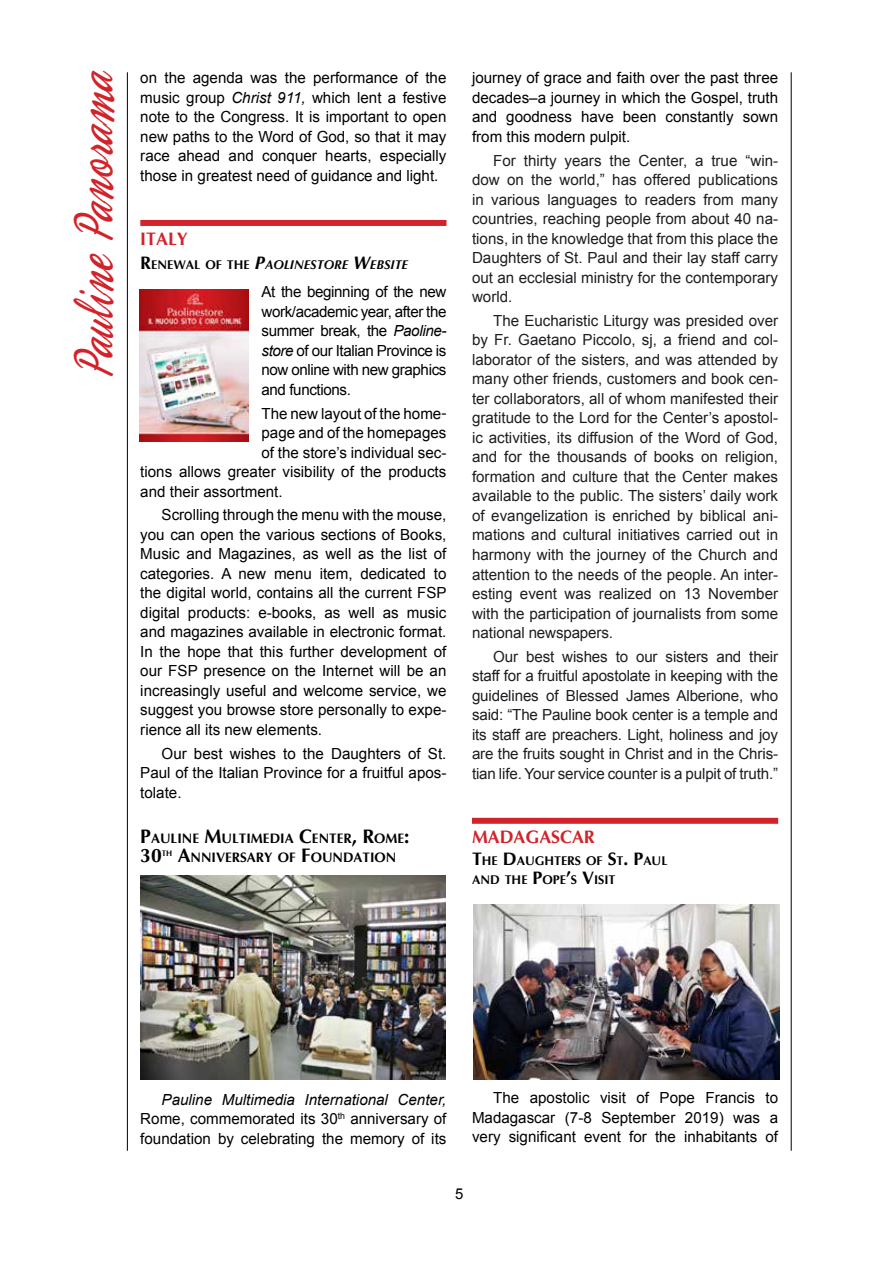
<style>
.page{position:relative;width:893px;height:1263px;background:#fff}
.page>*{position:absolute;margin:0;border:0;box-sizing:border-box;transform-origin:0 0}
.t1{font:57px "Phoenix Script FLF";color:#d2232a;scale:.7 1}
.t2{font:700 19.5px "Optima";color:#000}
.t3{font:700 18px "Optima";color:#d2232a}
.t4{font:15.3px/19.5px "Arial";color:#000;text-align:justify}
.t5{font:15.3px/19.5px "Arial";color:#1c1e21;text-align:justify}
.t6{font:15px "Arial";color:#000}
.t7{font:700 13.65px "Optima";color:#000}
.t8{font:700 12.6px/19.5px "Optima";color:#000}
.t9{font:italic 700 12.6px "Optima";color:#000}
.t10{font:700 7.95px "Optima";color:#000}
.s1{font-style:italic}
.s2{font-style:normal;font-size:18px}
.s3{font-style:normal}
.s4{font-size:18px}
.s5{font-size:19.5px}
</style>
<div class="page">
<hr style="left:791px;top:72px;width:1px;height:1079px;background:#000">
<hr style="left:127px;top:72px;width:1px;height:1079px;background:#000">
<div style="left:140px;top:220px;width:306px;height:6px;background:#d2232a"></div>
<div style="left:472px;top:818px;width:306px;height:6px;background:#d2232a"></div>
<img style="left:140px;top:289px;width:109px;height:153px">
<img style="left:140px;top:875px;width:306px;height:204px">
<img style="left:473px;top:905px;width:306px;height:174px">
<h1 class="t1" style="left:65px;top:379px;width:443px;rotate:-90deg">Pauline Panorama</h1>
<p class="t4" style="left:140px;top:68px;width:308px">on the agenda was the performance of the music group <span class="s1">Christ 911,</span> which lent a festive note to the Congress. It is important to open new paths to the Word of God, so that it may race ahead and conquer hearts, especially those in greatest need of guidance and light.</p>
<p class="t3" style="left:140px;top:228px;width:49px">ITALY</p>
<p class="t9" style="left:140px;top:257px;width:269px"><span class="s2">R</span><span class="s3">ENEWAL OF THE</span> <span class="s4">P</span>AOLINESTORE <span class="s4">W</span>EBSITE</p>
<p class="t4" style="left:261px;top:282px;width:186px">At the beginning of the new work/academic year, after the summer break, the <span class="s1">Paoline&shy;store</span> of our Italian Province is now online with new graphics and functions.</p>
<p class="t4" style="left:261px;top:403px;width:186px">The new layout of the home-</p>
<p class="t4" style="left:261px;top:423px;width:186px">page and of the homepages</p>
<p class="t4" style="left:261px;top:442px;width:186px">of the store’s individual sec-</p>
<p class="t4" style="left:140px;top:462px;width:308px">tions allows greater visibility of the products</p>
<p class="t4" style="left:140px;top:481px;width:144px">and their assortment.</p>
<p class="t4" style="left:140px;top:505px;width:308px;text-indent:21px">Scrolling through the menu with the mouse, you can open the various sections of Books, Music and Magazines, as well as the list of categories. A new menu item, dedicated to the digital world, contains all the current FSP digital products: e-books, as well as music and magazines available in electronic format.<br>In the hope that this further development of our FSP presence on the Internet will be an increasingly useful and welcome service, we suggest you browse store personally to expe&shy;rience all its new elements.</p>
<p class="t4" style="left:140px;top:743px;width:308px;text-indent:21px">Our best wishes to the Daughters of St.<br>Paul of the Italian Province for a fruitful apos&shy;tolate.</p>
<p class="t7" style="left:140px;top:829px;width:271px"><span class="s5">P</span>AULINE <span class="s5">M</span>ULTIMEDIA <span class="s5">C</span>ENTER<span class="s5">, R</span>OME<span class="s5">:</span></p>
<p class="t2" style="left:140px;top:843px;width:23px">30</p>
<p class="t10" style="left:162px;top:848px;width:12px">TH</p>
<p class="t7" style="left:178px;top:849px;width:220px"><span class="s5">A</span>NNIVERSARY OF <span class="s5">F</span>OUNDATION</p>
<p class="t4" style="left:472px;top:68px;width:308px">journey of grace and faith over the past three decades–a journey in which the Gospel, truth and goodness have been constantly sown from this modern pulpit.</p>
<p class="t5" style="left:472px;top:150px;width:308px;text-indent:21px">For thirty years the Center, a true “win&shy;dow on the world,” has offered publications in various languages to readers from many countries, reaching people from about 40 na&shy;tions, in the knowledge that from this place the Daughters of St. Paul and their lay staff carry out an ecclesial ministry for the contemporary world.</p>
<p class="t5" style="left:472px;top:311px;width:308px;text-indent:21px">The Eucharistic Liturgy was presided over by Fr. Gaetano Piccolo, sj, a friend and col&shy;laborator of the sisters, and was attended by many other friends, customers and book cen&shy;ter collaborators, all of whom manifested their gratitude to the Lord for the Center’s apostol&shy;ic activities, its diffusion of the Word of God, and for the thousands of books on religion, formation and culture that the Center makes available to the public. The sisters’ daily work of evangelization is enriched by biblical ani&shy;mations and cultural initiatives carried out in harmony with the journey of the Church and attention to the needs of the people. An inter&shy;esting event was realized on 13 November with the participation of journalists from some national newspapers.</p>
<p class="t5" style="left:472px;top:646px;width:308px;text-indent:21px">Our best wishes to our sisters and their staff for a fruitful apostolate in keeping with the guidelines of Blessed James Alberione, who said: “The Pauline book center is a temple and its staff are preachers. Light, holiness and joy are the fruits sought in Christ and in the Chris&shy;tian life. Your service counter is a pulpit of truth.”</p>
<p class="t3" style="left:472px;top:826px;width:14px">MADAGAS</p>
<p class="t3" style="left:560px;top:826px;width:25px">CAR</p>
<p class="t8" style="left:472px;top:851px;width:197px"><span class="s4">T</span>HE <span class="s4">D</span>AUGHTERS OF <span class="s4">S</span>T<span class="s4">. P</span>AUL<br>AND THE <span class="s4">P</span>OPE<span class="s4">’</span>S <span class="s4">V</span>ISIT</p>
<p class="t4" style="left:140px;top:1089px;width:308px;text-indent:21px"><span class="s1">Pauline Multimedia International Center, </span>Rome, commemorated its 30<sup>th</sup> anniversary of foundation by celebrating the memory of its</p>
<p class="t4" style="left:472px;top:1088px;width:308px;text-indent:21px">The apostolic visit of Pope Francis to Madagascar (7-8 September 2019) was a very significant event for the inhabitants of</p>
<p class="t6" style="left:455px;top:1183px;width:10px">5</p>
</div>
